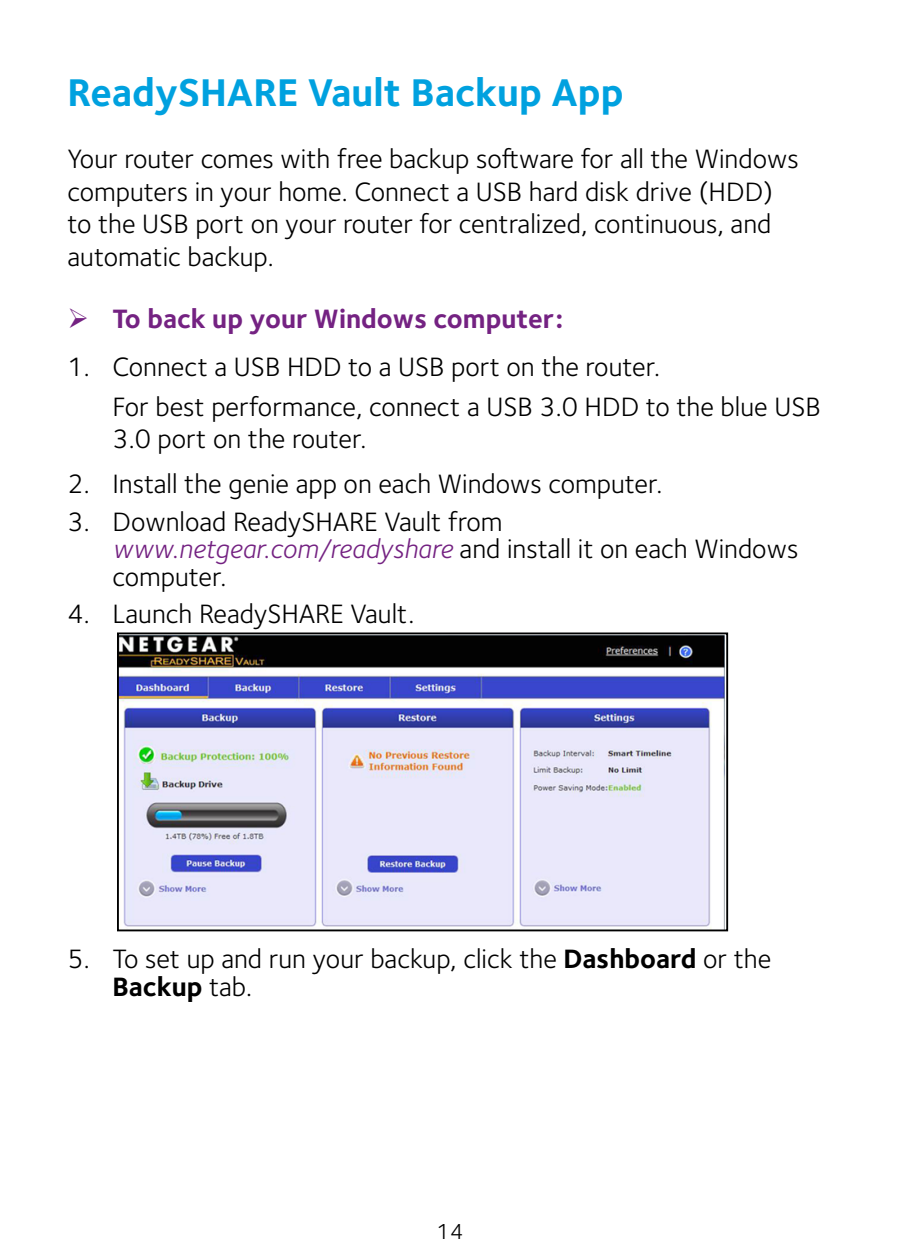
<style>
.page{position:relative;width:900px;height:1260px;background:#fff}
.page>*{position:absolute;margin:0;border:0;box-sizing:border-box;transform-origin:0 0}
.t1{font:700 40px "Foundry Sterling";color:#00a1df}
.t2{font:27.5px/32.5px "Foundry Sterling";color:#000}
.t3{font:700 27.5px "Foundry Sterling";color:#742282}
.t4{font:22.5px "Foundry Sterling";color:#000}
.s1{font-style:italic;color:#742282}
.s2{font-weight:700}
</style>
<div class="page">
<img style="left:120px;top:635px;width:604px;height:293px">
<div style="left:117px;top:632px;width:611px;height:299px;border:2px solid #000"></div>
<h1 class="t1" style="left:68px;top:69px;width:558px">ReadySHARE Vault Backup App</h1>
<p class="t2" style="left:68px;top:143px;width:733px">Your router comes with free backup software for all the Windows computers in your home. Connect a USB hard disk drive (HDD) to the USB port on your router for centralized, continuous, and automatic backup.</p>
<p class="t3" style="left:112px;top:303px;width:452px">To back up your Windows computer:</p>
<p class="t2" style="left:112px;top:347px;width:710px;line-height:40px;text-indent:-45px">1. Connect a USB HDD to a USB port on the router.<br>For best performance, connect a USB 3.0 HDD to the blue USB</p>
<p class="t2" style="left:112px;top:423px;width:255px">3.0 port on the router.</p>
<p class="t2" style="left:68px;top:468px;width:596px">2. Install the genie app on each Windows computer.</p>
<p class="t2" style="left:112px;top:508px;width:687px;line-height:27.5px;text-indent:-45px">3. Download ReadySHARE Vault from <span class="s1">www.netgear.com/readyshare</span> and install it on each Windows computer.</p>
<p class="t2" style="left:68px;top:598px;width:348px">4. Launch ReadySHARE Vault.</p>
<p class="t2" style="left:112px;top:946px;width:660px;line-height:27.5px;text-indent:-45px">5. To set up and run your backup, click the <span class="s2">Dashboard</span> or the<br><span class="s2">Backup</span> tab.</p>
<p class="t4" style="left:437px;top:1218px;width:28px">14</p>
</div>
